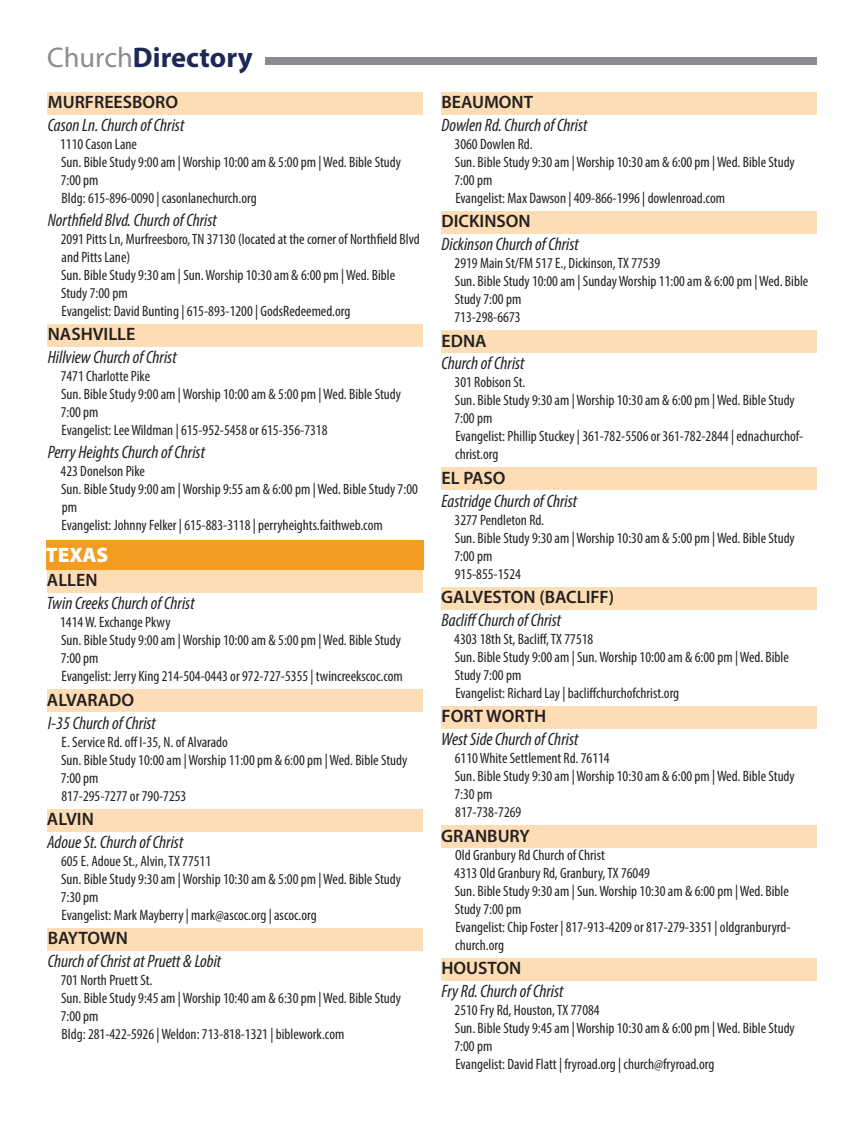
<style>
.page{position:relative;width:864px;height:1134px;background:#fff}
.page>*{position:absolute;margin:0;border:0;box-sizing:border-box;transform-origin:0 0}
.t1{font:700 28.5px "Myriad Pro";color:#1d2856}
.t2{font:900 21px "Myriad Pro";color:#fff}
.t3{font:italic condensed 18px "Myriad Pro";color:#231f20}
.t4{font:600 18px "Myriad Pro";color:#231f20}
.t5{font:condensed 15px/18px "Myriad Pro";color:#231f20}
.s1{font-weight:400;color:#8a8c8f}
</style>
<div class="page">
<div style="left:266px;top:57px;width:551px;height:8px;background:#8a8c8f"></div>
<div style="left:47px;top:92px;width:376px;height:23px;background:#fdddb6"></div>
<div style="left:47px;top:324px;width:376px;height:23px;background:#fdddb6"></div>
<div style="left:46px;top:541px;width:378px;height:29px;background:#f49c21"></div>
<div style="left:47px;top:570px;width:376px;height:23px;background:#fdddb6"></div>
<div style="left:47px;top:689px;width:376px;height:23px;background:#fdddb6"></div>
<div style="left:47px;top:809px;width:376px;height:23px;background:#fdddb6"></div>
<div style="left:47px;top:928px;width:376px;height:23px;background:#fdddb6"></div>
<div style="left:441px;top:92px;width:376px;height:23px;background:#fdddb6"></div>
<div style="left:441px;top:211px;width:376px;height:23px;background:#fdddb6"></div>
<div style="left:441px;top:330px;width:376px;height:23px;background:#fdddb6"></div>
<div style="left:441px;top:468px;width:376px;height:22px;background:#fdddb6"></div>
<div style="left:441px;top:587px;width:376px;height:23px;background:#fdddb6"></div>
<div style="left:441px;top:706px;width:376px;height:23px;background:#fdddb6"></div>
<div style="left:441px;top:825px;width:376px;height:23px;background:#fdddb6"></div>
<div style="left:441px;top:958px;width:376px;height:22px;background:#fdddb6"></div>
<h1 class="t1" style="left:47px;top:38px;width:207px"><span class="s1">Church</span>Directory</h1>
<p class="t4" style="left:48px;top:91px;width:132px">MURFREESBORO</p>
<p class="t3" style="left:48px;top:114px;width:138px">Cason Ln. Church of Christ</p>
<p class="t5" style="left:60px;top:135px;width:342px">1110 Cason Lane<br>Sun. Bible Study 9:00 am | Worship 10:00 am &amp; 5:00 pm | Wed. Bible Study 7:00 pm<br>Bldg: 615-896-0090 | casonlanechurch.org</p>
<p class="t3" style="left:48px;top:209px;width:171px">Northfield Blvd. Church of Christ</p>
<p class="t5" style="left:61px;top:230px;width:360px">2091 Pitts Ln, Murfreesboro, TN 37130 (located at the corner of Northfield Blvd and Pitts Lane)<br>Sun. Bible Study 9:30 am | Sun. Worship 10:30 am &amp; 6:00 pm | Wed. Bible Study 7:00 pm<br>Evangelist: David Bunting | 615-893-1200 | GodsRedeemed.org</p>
<p class="t4" style="left:48px;top:323px;width:89px">NASHVILLE</p>
<p class="t3" style="left:48px;top:346px;width:130px">Hillview Church of Christ</p>
<p class="t5" style="left:61px;top:367px;width:342px">7471 Charlotte Pike<br>Sun. Bible Study 9:00 am | Worship 10:00 am &amp; 5:00 pm | Wed. Bible Study 7:00 pm<br>Evangelist: Lee Wildman | 615-952-5458 or 615-356-7318</p>
<p class="t3" style="left:48px;top:441px;width:159px">Perry Heights Church of Christ</p>
<p class="t5" style="left:61px;top:462px;width:359px">423 Donelson Pike<br>Sun. Bible Study 9:00 am | Worship 9:55 am &amp; 6:00 pm | Wed. Bible Study 7:00 pm<br>Evangelist: Johnny Felker | 615-883-3118 | perryheights.faithweb.com</p>
<h2 class="t2" style="left:46px;top:541px;width:64px">TEXAS</h2>
<p class="t4" style="left:47px;top:569px;width:52px">ALLEN</p>
<p class="t3" style="left:47px;top:592px;width:149px">Twin Creeks Church of Christ</p>
<p class="t5" style="left:60px;top:613px;width:344px">1414 W. Exchange Pkwy<br>Sun. Bible Study 9:00 am | Worship 10:00 am &amp; 5:00 pm | Wed. Bible Study 7:00 pm<br>Evangelist: Jerry King 214-504-0443 or 972-727-5355 | twincreekscoc.com</p>
<p class="t4" style="left:47px;top:688px;width:89px">ALVARADO</p>
<p class="t3" style="left:48px;top:712px;width:110px">I-35 Church of Christ</p>
<p class="t5" style="left:61px;top:732px;width:348px">E. Service Rd. off I-35, N. of Alvarado<br>Sun. Bible Study 10:00 am | Worship 11:00 pm &amp; 6:00 pm | Wed. Bible Study 7:00 pm<br>817-295-7277 or 790-7253</p>
<p class="t4" style="left:47px;top:807px;width:48px">ALVIN</p>
<p class="t3" style="left:47px;top:831px;width:138px">Adoue St. Church of Christ</p>
<p class="t5" style="left:61px;top:852px;width:342px">605 E. Adoue St., Alvin, TX 77511<br>Sun. Bible Study 9:30 am | Worship 10:30 am &amp; 5:00 pm | Wed. Bible Study 7:30 pm<br>Evangelist: Mark Mayberry | mark@ascoc.org | ascoc.org</p>
<p class="t4" style="left:48px;top:927px;width:82px">BAYTOWN</p>
<p class="t3" style="left:48px;top:950px;width:175px">Church of Christ at Pruett &amp; Lobit</p>
<p class="t5" style="left:61px;top:971px;width:342px">701 North Pruett St.<br>Sun. Bible Study 9:45 am | Worship 10:40 am &amp; 6:30 pm | Wed. Bible Study 7:00 pm<br>Bldg: 281-422-5926 | Weldon: 713-818-1321 | biblework.com</p>
<p class="t4" style="left:442px;top:91px;width:93px">BEAUMONT</p>
<p class="t3" style="left:442px;top:114px;width:148px">Dowlen Rd. Church of Christ</p>
<p class="t5" style="left:454px;top:135px;width:342px">3060 Dowlen Rd.<br>Sun. Bible Study 9:30 am | Worship 10:30 am &amp; 6:00 pm | Wed. Bible Study 7:00 pm<br>Evangelist: Max Dawson | 409-866-1996 | dowlenroad.com</p>
<p class="t4" style="left:442px;top:210px;width:91px">DICKINSON</p>
<p class="t3" style="left:442px;top:233px;width:139px">Dickinson Church of Christ</p>
<p class="t5" style="left:454px;top:254px;width:355px">2919 Main St/FM 517 E., Dickinson, TX 77539<br>Sun. Bible Study 10:00 am | Sunday Worship 11:00 am &amp; 6:00 pm | Wed. Bible Study 7:00 pm<br>713-298-6673</p>
<p class="t4" style="left:442px;top:329px;width:47px">EDNA</p>
<p class="t3" style="left:442px;top:353px;width:85px">Church of Christ</p>
<p class="t5" style="left:454px;top:373px;width:350px">301 Robison St.<br>Sun. Bible Study 9:30 am | Worship 10:30 am &amp; 6:00 pm | Wed. Bible Study 7:00 pm<br>Evangelist: Phillip Stuckey | 361-782-5506 or 361-782-2844 | ednachurchof&shy;christ.org</p>
<p class="t4" style="left:442px;top:466px;width:66px">EL PASO</p>
<p class="t3" style="left:442px;top:490px;width:137px">Eastridge Church of Christ</p>
<p class="t5" style="left:454px;top:511px;width:342px">3277 Pendleton Rd.<br>Sun. Bible Study 9:30 am | Worship 10:30 am &amp; 5:00 pm | Wed. Bible Study<br>7:00 pm<br>915-855-1524</p>
<p class="t4" style="left:441px;top:586px;width:174px">GALVESTON (BACLIFF)</p>
<p class="t3" style="left:442px;top:609px;width:121px">Bacliff Church of Christ</p>
<p class="t5" style="left:454px;top:630px;width:336px">4303 18th St, Bacliff, TX 77518<br>Sun. Bible Study 9:00 am | Sun. Worship 10:00 am &amp; 6:00 pm | Wed. Bible Study 7:00 pm<br>Evangelist: Richard Lay | bacliffchurchofchrist.org</p>
<p class="t4" style="left:442px;top:705px;width:106px">FORT WORTH</p>
<p class="t3" style="left:441px;top:728px;width:139px">West Side Church of Christ</p>
<p class="t5" style="left:454px;top:749px;width:342px">6110 White Settlement Rd. 76114<br>Sun. Bible Study 9:30 am | Worship 10:30 am &amp; 6:00 pm | Wed. Bible Study<br>7:30 pm<br>817-738-7269</p>
<p class="t4" style="left:441px;top:824px;width:90px">GRANBURY</p>
<p class="t5" style="left:454px;top:845px;width:338px">Old Granbury Rd Church of Christ<br>4313 Old Granbury Rd, Granbury, TX 76049<br>Sun. Bible Study 9:30 am | Sun. Worship 10:30 am &amp; 6:00 pm | Wed. Bible Study 7:00 pm<br>Evangelist: Chip Foster | 817-913-4209 or 817-279-3351 | oldgranburyrd&shy;church.org</p>
<p class="t4" style="left:442px;top:956px;width:81px">HOUSTON</p>
<p class="t3" style="left:442px;top:980px;width:124px">Fry Rd. Church of Christ</p>
<p class="t5" style="left:454px;top:1001px;width:342px">2510 Fry Rd, Houston, TX 77084<br>Sun. Bible Study 9:45 am | Worship 10:30 am &amp; 6:00 pm | Wed. Bible Study 7:00 pm<br>Evangelist: David Flatt | fryroad.org | church@fryroad.org</p>
</div>
